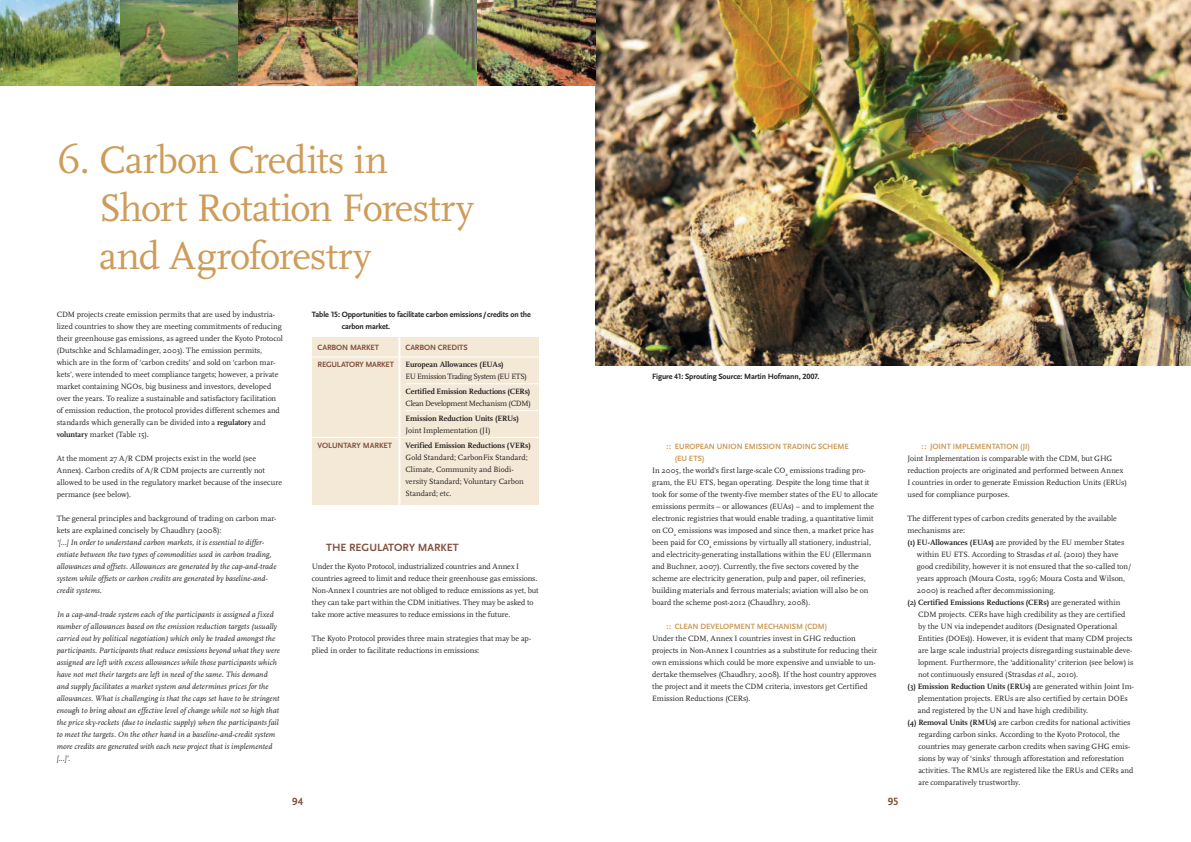
<style>
.page{position:relative;width:1191px;height:842px;background:#fff}
.page>*{position:absolute;margin:0;border:0;box-sizing:border-box;transform-origin:0 0}
.t1{font:40px/48px "Scala";letter-spacing:-.025em;color:#ce9c5a}
.t2{font:11px "Scala Sans Bold LF";color:#825241}
.t3{font:8px/12px "Scala";color:#231f20}
.t4{font:italic 8px/12px "Scala";letter-spacing:.01em;color:#231f20}
.t5{font:700 8px "Scala";letter-spacing:-.005em;color:#231f20}
.t6{font:8px/12px "Scala Sans Bold LF";letter-spacing:-.015em;color:#231f20}
.t7{font:8px "Scala Sans Bold LF";letter-spacing:-.005em;color:#ce9c5a}
.t8{font:8px "Scala Sans Bold LF";letter-spacing:-.015em;color:#825241}
.t9{font:8px "Scala";letter-spacing:-.04em;color:#231f20}
.t10{font:8px "Scala";letter-spacing:-.03em;color:#231f20}
.s1{font-weight:700}
.s2{font-style:italic}
.s3{font-weight:400}
</style>
<div class="page">
<div style="left:312px;top:337px;width:227px;height:168px;background:#f4e8d6"></div>
<hr style="left:312px;top:357px;width:227px;height:1px;background:#fff">
<hr style="left:405px;top:383px;width:134px;height:1px;background:#fff">
<hr style="left:405px;top:410px;width:134px;height:1px;background:#fff">
<hr style="left:312px;top:437px;width:227px;height:1px;background:#fff">
<img style="left:595px;top:0;width:596px;height:366px">
<img style="left:0;top:0;width:595px;height:85px">
<hr style="left:398px;top:337px;width:2px;height:168px;background:#fff">
<h1 class="t1" style="left:99px;top:137px;width:376px;text-indent:-42px">6. Carbon Credits in<br>Short Rotation Forestry and Agroforestry</h1>
<p class="t3" style="left:57px;top:309px;width:228px">CDM projects create emission permits that are used by industria&shy;lized countries to show they are meeting commitments of reducing their greenhouse gas emissions, as agreed under the Kyoto Protocol (Dutschke and Schlamadinger, 2003). The emission permits, which are in the form of ‘carbon credits’ and sold on ‘carbon mar&shy;kets’, were intended to meet compliance targets; however, a private market containing NGOs, big business and investors, developed over the years. To realize a sustainable and satisfactory facilitation of emission reduction, the protocol provides different schemes and standards which generally can be divided into a <span class="s1">regulatory</span> and <span class="s1">voluntary</span> market (Table 15).</p>
<p class="t3" style="left:57px;top:453px;width:227px">At the moment 27 A/R CDM projects exist in the world (see Annex). Carbon credits of A/R CDM projects are currently not allowed to be used in the regulatory market because of the insecure permance (see below).</p>
<p class="t3" style="left:57px;top:513px;width:221px">The general principles and background of trading on carbon mar&shy;kets are explained concisely by Chaudhry (2008):</p>
<p class="t4" style="left:57px;top:537px;width:221px">‘[…] In order to understand carbon markets, it is essential to differ&shy;entiate between the two types of commodities used in carbon trading, allowances and offsets. Allowances are generated by the cap-and-trade system while offsets or carbon credits are generated by baseline-and&shy;credit systems.</p>
<p class="t4" style="left:57px;top:609px;width:225px">In a cap-and-trade system each of the participants is assigned a fixed number of allowances based on the emission reduction targets (usually carried out by political negotiation) which only be traded amongst the participants. Participants that reduce emissions beyond what they were assigned are left with excess allowances while those participants which have not met their targets are left in need of the same. This demand and supply facilitates a market system and determines prices for the allowances. What is challenging is that the caps set have to be stringent enough to bring about an effective level of change while not so high that the price sky-rockets (due to inelastic supply) when the participants fail to meet the targets. On the other hand in a baseline-and-credit system more credits are generated with each new project that is implemented […]’.</p>
<p class="t6" style="left:342px;top:309px;width:191px;text-indent:-30px">Table 15: Opportunities to facilitate carbon emissions/credits on the carbon market.</p>
<p class="t8" style="left:317px;top:343px;width:61px">CARBON MARKET</p>
<p class="t8" style="left:405px;top:343px;width:64px">CARBON CREDITS</p>
<p class="t8" style="left:317px;top:360px;width:15px">REGUL</p>
<p class="t8" style="left:341px;top:360px;width:54px">ATO RY MARKET</p>
<p class="t5" style="left:405px;top:360px;width:100px">European Allowances (EUAs)</p>
<p class="t9" style="left:405px;top:372px;width:123px">EU Emission Trading System (EU ETS)</p>
<p class="t5" style="left:405px;top:387px;width:126px">Certified Emission Reductions (CERs)</p>
<p class="t10" style="left:405px;top:399px;width:127px">Clean Development Mechanism (CDM)</p>
<p class="t5" style="left:405px;top:414px;width:115px">Emission Reduction Units (ERUs)</p>
<p class="t3" style="left:405px;top:424px;width:86px">Joint Implementation (JI)</p>
<p class="t8" style="left:317px;top:441px;width:11px">VOLUNT</p>
<p class="t8" style="left:347px;top:441px;width:46px">ARY MARKET</p>
<p class="t5" style="left:405px;top:441px;width:127px">Verified Emission Reductions (VERs)</p>
<p class="t3" style="left:405px;top:451px;width:124px">Gold Standard; CarbonFix Standard;<br>Climate, Community and Biodi&shy;versity Standard; Voluntary Carbon<br>Standard; etc.</p>
<h2 class="t2" style="left:326px;top:542px;width:44px">TH E REGUL</h2>
<h2 class="t2" style="left:382px;top:542px;width:77px">ATO RY MARKET</h2>
<p class="t3" style="left:312px;top:561px;width:228px">Under the Kyoto Protocol, industrialized countries and Annex I countries agreed to limit and reduce their greenhouse gas emissions.<br>Non-Annex I countries are not obliged to reduce emissions as yet, but they can take part within the CDM initiatives. They may be asked to take more active measures to reduce emissions in the future.</p>
<p class="t3" style="left:312px;top:633px;width:221px">The Kyoto Protocol provides three main strategies that may be ap&shy;plied in order to facilitate reductions in emissions:</p>
<p class="t6" style="left:652px;top:371px;width:169px">Figure 41: Sprouting Source: Martin H ofmann, 2007.</p>
<p class="t7" style="left:666px;top:442px;width:57px">:: EUROPEAN UNION</p>
<p class="t7" style="left:744px;top:442px;width:28px">EMISSION</p>
<p class="t7" style="left:783px;top:442px;width:25px">TRADING</p>
<p class="t7" style="left:818px;top:442px;width:32px">SCH EME</p>
<p class="t7" style="left:675px;top:454px;width:31px">(EU ETS)</p>
<p class="t3" style="left:652px;top:465px;width:227px">In 2005, the world’s first large-scale CO<sub>2</sub> emissions trading pro&shy;gram, the EU ETS, began operating. Despite the long time that it took for some of the twenty-five member states of the EU to allocate emissions permits – or allowances (EUAs) – and to implement the electronic registries that would enable trading, a quantitative limit on CO<sub>2</sub> emissions was imposed and since then, a market price has been paid for CO<sub>2</sub> emissions by virtually all stationery, industrial, and electricity-generating installations within the EU (Ellermann and Buchner, 2007). Currently, the five sectors covered by the scheme are electricity generation, pulp and paper, oil refineries, building materials and ferrous materials; aviation will also be on board the scheme post-2012 (Chaudhry, 2008).</p>
<p class="t7" style="left:666px;top:622px;width:162px">:: CLEAN DEVELOPMENT MECHANISM (CDM)</p>
<p class="t3" style="left:652px;top:633px;width:226px">Under the CDM, Annex I countries invest in GHG reduction projects in Non-Annex I countries as a substitute for reducing their own emissions which could be more expensive and unviable to un&shy;dertake themselves (Chaudhry, 2008). If the host country approves the project and it meets the CDM criteria, investors get Certified Emission Reductions (CERs).</p>
<h2 class="t2" style="left:292px;top:796px;width:12px">94</h2>
<h2 class="t2" style="left:887px;top:796px;width:12px">95</h2>
<p class="t7" style="left:921px;top:442px;width:17px">:: JOINT</p>
<p class="t7" style="left:953px;top:442px;width:53px">I MPLEMENTATION</p>
<p class="t7" style="left:1020px;top:442px;width:11px">(JI)</p>
<p class="t3" style="left:907px;top:453px;width:221px">Joint Implementation is comparable with the CDM, but GHG reduction projects are originated and performed between Annex I countries in order to generate Emission Reduction Units (ERUs) used for compliance purposes.</p>
<p class="t3" style="left:907px;top:513px;width:211px">The different types of carbon credits generated by the available</p>
<p class="t3" style="left:907px;top:525px;width:59px">mechanisms are:</p>
<p class="t3" style="left:907px;top:537px;width:218px"><span class="s1">(1) EU-Allowances (EUAs)</span> are provided by the EU member States</p>
<p class="t3" style="left:917px;top:549px;width:203px">within EU ETS. According to Strasdas <span class="s2">et al.</span> (2010) they have</p>
<p class="t3" style="left:917px;top:561px;width:216px">good credibility, however it is not ensured that the so-called ton/</p>
<p class="t3" style="left:917px;top:573px;width:210px">years approach (Moura Costa, 1996; Moura Costa and Wilson,</p>
<p class="t3" style="left:917px;top:585px;width:140px">2000) is reached after decommissioning.</p>
<p class="t5" style="left:907px;top:598px;width:214px">(2) Certified Emissions Reductions (CERs) <span class="s3">are generated within</span></p>
<p class="t3" style="left:918px;top:609px;width:209px">CDM projects. CERs have high credibility as they are certified</p>
<p class="t3" style="left:918px;top:621px;width:201px">by the UN via independet auditors (Designated Operational</p>
<p class="t3" style="left:918px;top:633px;width:216px">Entities (DOEs)). However, it is evident that many CDM projects</p>
<p class="t3" style="left:918px;top:645px;width:216px">are large scale industrial projects disregarding sustainable deve-</p>
<p class="t3" style="left:918px;top:657px;width:217px">lopment. Furthermore, the ‘additionality’ criterion (see below) is</p>
<p class="t3" style="left:918px;top:669px;width:161px">not continuously ensured (Strasdas <span class="s2">et al.</span>, 2010).</p>
<p class="t5" style="left:907px;top:682px;width:228px">(3) Emission Reduction Units (ERUs) <span class="s3">are generated within Joint Im-</span></p>
<p class="t3" style="left:917px;top:693px;width:211px">plementation projects. ERUs are also certified by certain DOEs</p>
<p class="t3" style="left:917px;top:705px;width:172px">and registered by the UN and have high credibility.</p>
<p class="t3" style="left:907px;top:717px;width:225px"><span class="s1">(4) Removal Units (RMUs)</span> are carbon credits for national activities</p>
<p class="t3" style="left:918px;top:729px;width:203px">regarding carbon sinks. According to the Kyoto Protocol, the</p>
<p class="t3" style="left:918px;top:741px;width:214px">countries may generate carbon credits when saving GHG emis-</p>
<p class="t3" style="left:918px;top:753px;width:207px">sions by way of ‘sinks’ through afforestation and reforestation</p>
<p class="t3" style="left:918px;top:765px;width:216px">activities. The RMUs are registered like the ERUs and CERs and</p>
<p class="t3" style="left:918px;top:777px;width:103px">are comparatively trustworthy.</p>
</div>
